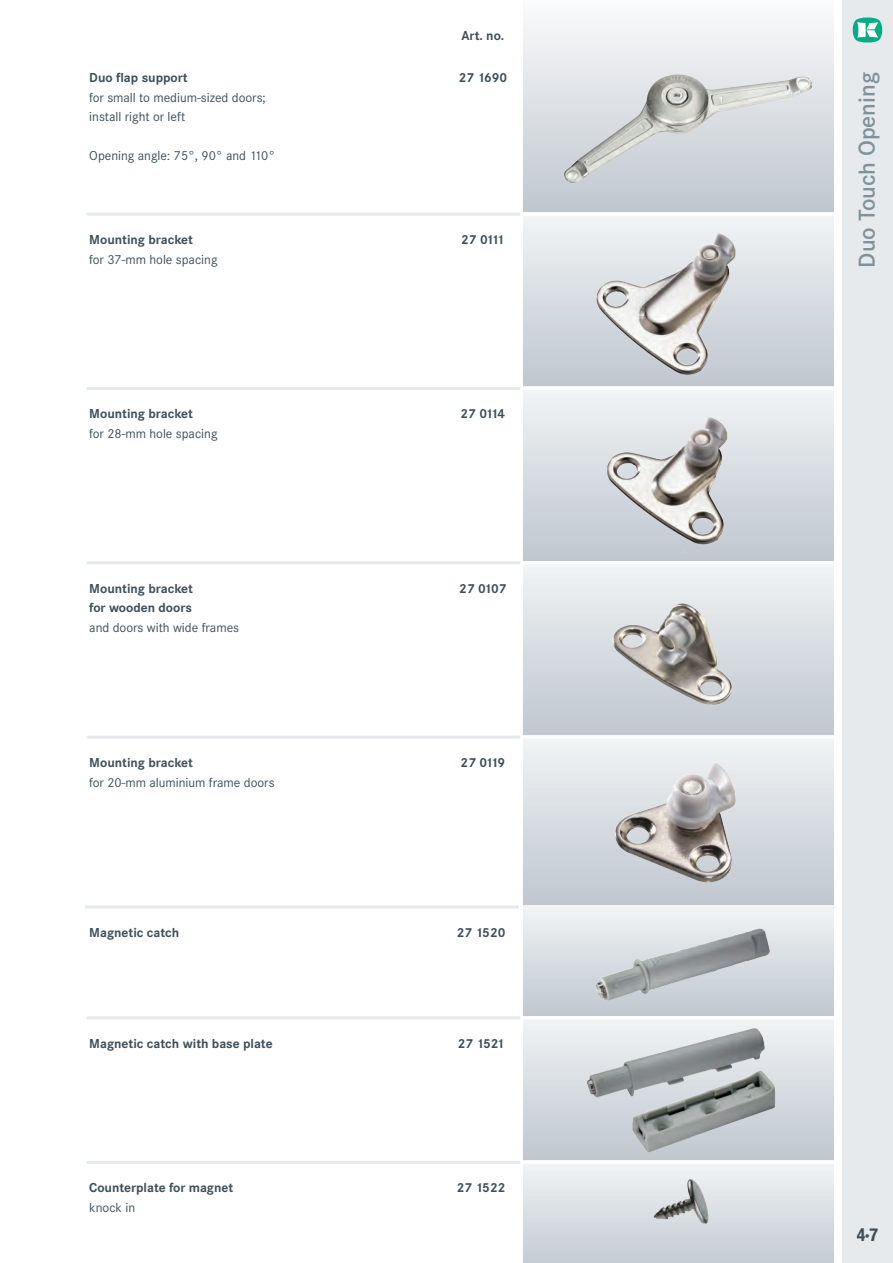
<style>
.page{position:relative;width:893px;height:1263px;background:#fff}
.page>*{position:absolute;margin:0;border:0;box-sizing:border-box;transform-origin:0 0}
.t1{font:600 24px "Corporate S";color:#7f919a}
.t2{font:700 condensed 18px "Helvetica Neue";color:#3d4f59}
.t3{font:700 13.5px/19.5px "Corporate S";color:#3d4f59}
.t4{font:13.5px/19.5px "Corporate S";color:#3d4f59}
</style>
<div class="page">
<div style="left:842px;top:0;width:51px;height:1263px;background:#e6eaed"></div>
<svg style="left:853px;top:17px;width:29px;height:26px"></svg>
<hr style="left:85px;top:905px;width:434px;height:3px;background:#e6eaed">
<div style="left:523px;top:0;width:310px;height:213px;background:linear-gradient(to bottom,#fafbfb,#c0c6ce)"></div>
<img style="left:564px;top:75px;width:249px;height:108px">
<div style="left:523px;top:213px;width:310px;height:174px;background:linear-gradient(to bottom,#f2f4f5,#bfc7cf)"></div>
<img style="left:590px;top:230px;width:180px;height:157px">
<div style="left:523px;top:387px;width:310px;height:174px;background:linear-gradient(to bottom,#f2f4f5,#bfc7cf)"></div>
<img style="left:596px;top:415px;width:169px;height:139px">
<div style="left:523px;top:561px;width:310px;height:175px;background:linear-gradient(to bottom,#f2f4f5,#bfc6cf)"></div>
<img style="left:604px;top:596px;width:168px;height:123px">
<div style="left:523px;top:736px;width:310px;height:170px;background:linear-gradient(to bottom,#f1f4f5,#bfc7cf)"></div>
<img style="left:609px;top:760px;width:143px;height:134px">
<hr style="left:523px;top:213px;width:310px;height:3px;background:#fff">
<hr style="left:87px;top:213px;width:433px;height:3px;background:#e6eaed">
<hr style="left:523px;top:387px;width:310px;height:3px;background:#fff">
<hr style="left:87px;top:387px;width:433px;height:3px;background:#e6eaed">
<hr style="left:523px;top:561px;width:310px;height:3px;background:#fff">
<hr style="left:87px;top:561px;width:433px;height:3px;background:#e6eaed">
<hr style="left:523px;top:736px;width:310px;height:3px;background:#fff">
<hr style="left:87px;top:736px;width:433px;height:3px;background:#e6eaed">
<div style="left:523px;top:906px;width:310px;height:110px;background:linear-gradient(to bottom,#f1f4f5,#c0c7cf)"></div>
<img style="left:565px;top:906px;width:231px;height:110px">
<div style="left:523px;top:1016px;width:310px;height:144px;background:linear-gradient(to bottom,#f2f4f5,#bfc7cf)"></div>
<img style="left:554px;top:1019px;width:231px;height:122px">
<img style="left:595px;top:1069px;width:185px;height:89px">
<div style="left:523px;top:1161px;width:310px;height:102px;background:linear-gradient(to bottom,#f2f4f5,#c5ccd3)"></div>
<img style="left:610px;top:1164px;width:140px;height:89px">
<hr style="left:523px;top:1016px;width:310px;height:3px;background:#fff">
<hr style="left:87px;top:1016px;width:433px;height:3px;background:#e6eaed">
<hr style="left:523px;top:1161px;width:310px;height:3px;background:#fff">
<hr style="left:87px;top:1161px;width:433px;height:3px;background:#e6eaed">
<p class="t3" style="left:461px;top:25px;width:44px">Art. no.</p>
<p class="t3" style="left:89px;top:68px;width:100px">Duo flap support</p>
<p class="t4" style="left:89px;top:87px;width:178px">for small to medium-sized doors; install right or left</p>
<p class="t4" style="left:89px;top:146px;width:187px">Opening angle: 75°, 90° and 110°</p>
<p class="t3" style="left:89px;top:230px;width:105px">Mounting bracket</p>
<p class="t4" style="left:89px;top:249px;width:130px">for 37-mm hole spacing</p>
<p class="t3" style="left:459px;top:68px;width:50px">27 1690</p>
<p class="t3" style="left:461px;top:230px;width:45px">27 0111</p>
<h1 class="t1" style="left:852px;top:268px;width:197px;rotate:-90deg">Duo Touch Opening</h1>
<p class="t3" style="left:89px;top:404px;width:105px">Mounting bracket</p>
<p class="t4" style="left:89px;top:423px;width:130px">for 28-mm hole spacing</p>
<p class="t3" style="left:461px;top:404px;width:46px">27 0114</p>
<p class="t3" style="left:89px;top:578px;width:105px">Mounting bracket for wooden doors</p>
<p class="t4" style="left:89px;top:617px;width:151px">and doors with wide frames</p>
<p class="t3" style="left:459px;top:578px;width:49px">27 0107</p>
<p class="t3" style="left:89px;top:753px;width:105px">Mounting bracket</p>
<p class="t4" style="left:89px;top:772px;width:187px">for 20-mm aluminium frame doors</p>
<p class="t3" style="left:461px;top:753px;width:46px">27 0119</p>
<p class="t3" style="left:89px;top:923px;width:92px">Magnetic catch</p>
<p class="t3" style="left:457px;top:923px;width:50px">27 1520</p>
<p class="t3" style="left:89px;top:1033px;width:185px">Magnetic catch with base plate</p>
<p class="t3" style="left:458px;top:1033px;width:48px">27 1521</p>
<p class="t3" style="left:89px;top:1178px;width:145px">Counterplate for magnet</p>
<p class="t4" style="left:89px;top:1197px;width:47px">knock in</p>
<p class="t3" style="left:457px;top:1178px;width:50px">27 1522</p>
<h2 class="t2" style="left:857px;top:1228px;width:23px">4·7</h2>
</div>
